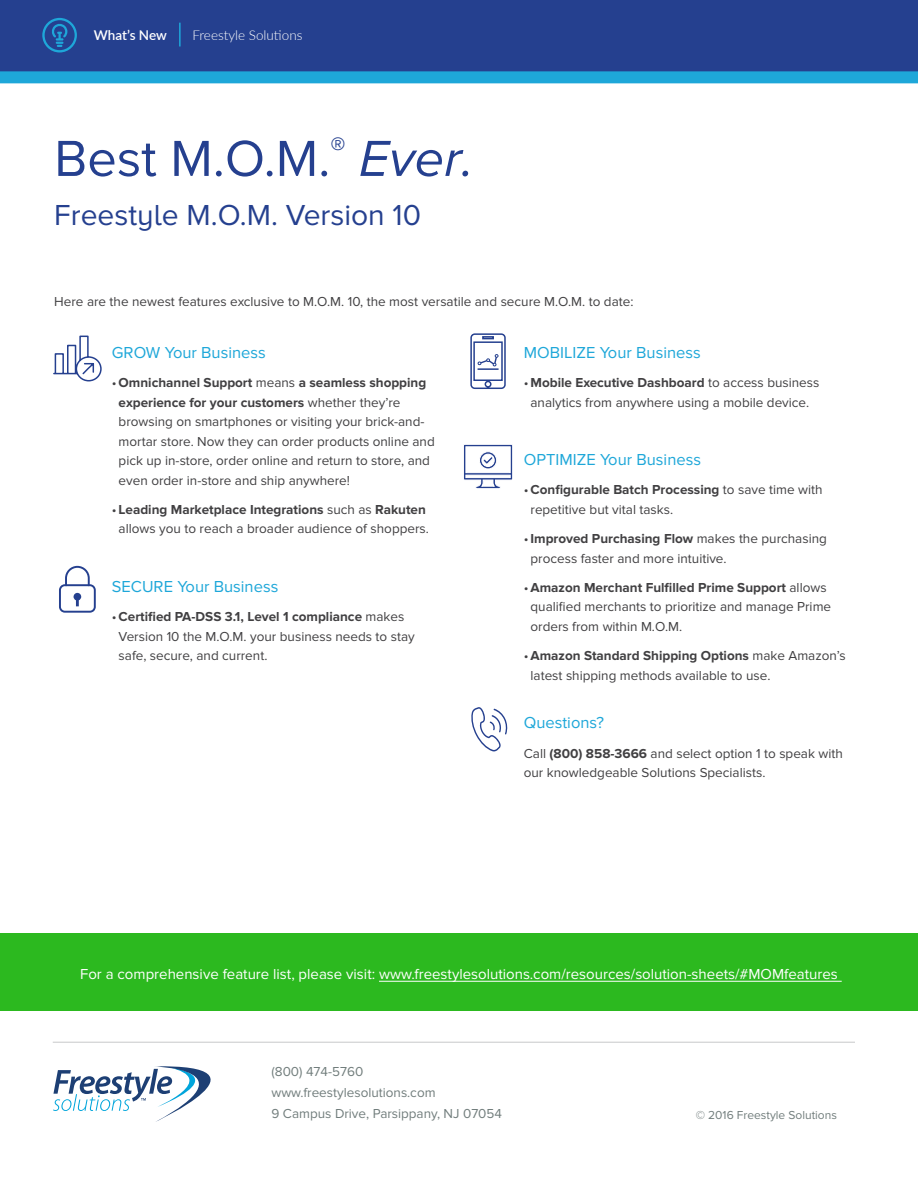
<style>
.page{position:relative;width:918px;height:1188px;background:#fff}
.page>*{position:absolute;margin:0;border:0;box-sizing:border-box;transform-origin:0 0}
.t1{font:52.5px "Proxima Nova A";color:#25408f}
.t2{font:30px "Proxima Nova A";color:#25408f}
.t3{font:16.5px "Proxima Nova";color:#1ea7d9}
.t4{font:15px "Proxima Nova";color:#fff}
.t5{font:13.5px/19.5px "Proxima Nova";color:#414042}
.t6{font:13.5px/21px "Proxima Nova";color:#717d7c}
.t7{font:300 13.5px "Lato";color:#fff}
.t8{font:600 13.5px "Lato";letter-spacing:-.005em;color:#fff}
.t9{font:12px "Proxima Nova";color:#717d7c}
.s1{font-style:italic}
.s2{font-weight:700}
</style>
<div class="page">
<div style="left:0;top:0;width:918px;height:71px;background:#25408f"></div>
<hr style="left:179px;top:23px;width:2px;height:24px;background:#1ea7d9">
<div style="left:0;top:71px;width:918px;height:12px;background:#1ea7d9"></div>
<svg style="left:42px;top:18px;width:35px;height:35px"></svg>
<svg style="left:53px;top:1066px;width:158px;height:56px"></svg>
<hr style="left:53px;top:1042px;width:802px;height:1px;background:#c7c8ca">
<div style="left:0;top:933px;width:918px;height:78px;background:#2cb91f"></div>
<hr style="left:379px;top:981px;width:463px;height:1px;background:#fff">
<svg style="left:59px;top:566px;width:37px;height:47px"></svg>
<svg style="left:464px;top:444px;width:49px;height:45px"></svg>
<svg style="left:53px;top:335px;width:49px;height:47px"></svg>
<svg style="left:470px;top:333px;width:36px;height:56px"></svg>
<hr style="left:478px;top:368px;width:21px;height:2px;background:#25408f">
<svg style="left:471px;top:707px;width:37px;height:44px"></svg>
<p class="t8" style="left:94px;top:25px;width:75px">What’s New</p>
<p class="t7" style="left:193px;top:25px;width:111px">Freestyle Solutions</p>
<h1 class="t1" style="left:54px;top:129px;width:421px">Best M.O.M.<sup>®</sup> <span class="s1">Ever.</span></h1>
<h2 class="t2" style="left:54px;top:198px;width:368px">Freestyle M.O.M. Version 10</h2>
<p class="t5" style="left:54px;top:291px;width:581px">Here are the newest features exclusive to M.O.M. 10, the most versatile and secure M.O.M. to date:</p>
<p class="t3" style="left:112px;top:343px;width:155px">GROW Your Business</p>
<p class="t5" style="left:119px;top:373px;width:318px;text-indent:-7px">•<span class="s2">Omnichannel Support</span> means <span class="s2">a seamless shopping experience for your customers</span> whether they’re browsing on smartphones or visiting your brick-and&shy;mortar store. Now they can order products online and pick up in-store, order online and return to store, and even order in-store and ship anywhere!</p>
<p class="t5" style="left:112px;top:500px;width:319px;text-align:center">• <span class="s2">Leading Marketplace Integrations</span> such as <span class="s2">Rakuten </span>allows you to reach a broader audience of shoppers.</p>
<p class="t3" style="left:112px;top:577px;width:168px">SECURE Your Business</p>
<p class="t5" style="left:119px;top:607px;width:298px;text-indent:-7px">•<span class="s2">Certified PA-DSS 3.1, Level 1 compliance</span> makes<br>Version 10 the M.O.M. your business needs to stay safe, secure, and current.</p>
<p class="t3" style="left:524px;top:343px;width:178px">MOBILIZE Your Business</p>
<p class="t5" style="left:524px;top:373px;width:297px;text-align:center">•<span class="s2">Mobile Executive Dashboard</span> to access business analytics from anywhere using a mobile device.</p>
<p class="t3" style="left:524px;top:450px;width:179px">OPTIMIZE Your Business</p>
<p class="t5" style="left:531px;top:480px;width:294px;text-indent:-7px">•<span class="s2">Configurable Batch Processing</span> to save time with repetitive but vital tasks.</p>
<p class="t5" style="left:531px;top:529px;width:298px;text-indent:-7px">•<span class="s2">Improved Purchasing Flow</span> makes the purchasing process faster and more intuitive.</p>
<p class="t5" style="left:531px;top:578px;width:302px;text-indent:-7px">•<span class="s2">Amazon Merchant Fulfilled Prime Support</span> allows qualified merchants to prioritize and manage Prime orders from within M.O.M.</p>
<p class="t5" style="left:531px;top:646px;width:317px;text-indent:-7px">•<span class="s2">Amazon Standard Shipping Options</span> make Amazon’s latest shipping methods available to use.</p>
<p class="t3" style="left:524px;top:713px;width:82px">Questions?</p>
<p class="t5" style="left:524px;top:743px;width:321px">Call <span class="s2">(800) 858-3666</span> and select option 1 to speak with our knowledgeable Solutions Specialists.</p>
<p class="t4" style="left:80px;top:966px;width:759px">For a comprehensive feature list, please visit: www.freestylesolutions.com/resources/solution-sheets/#MOMfeatures</p>
<p class="t6" style="left:272px;top:1062px;width:232px">(800) 474-5760 www.freestylesolutions.com<br>9 Campus Drive, Parsippany, NJ 07054</p>
<p class="t9" style="left:696px;top:1108px;width:143px">© 2016 Freestyle Solutions</p>
</div>
